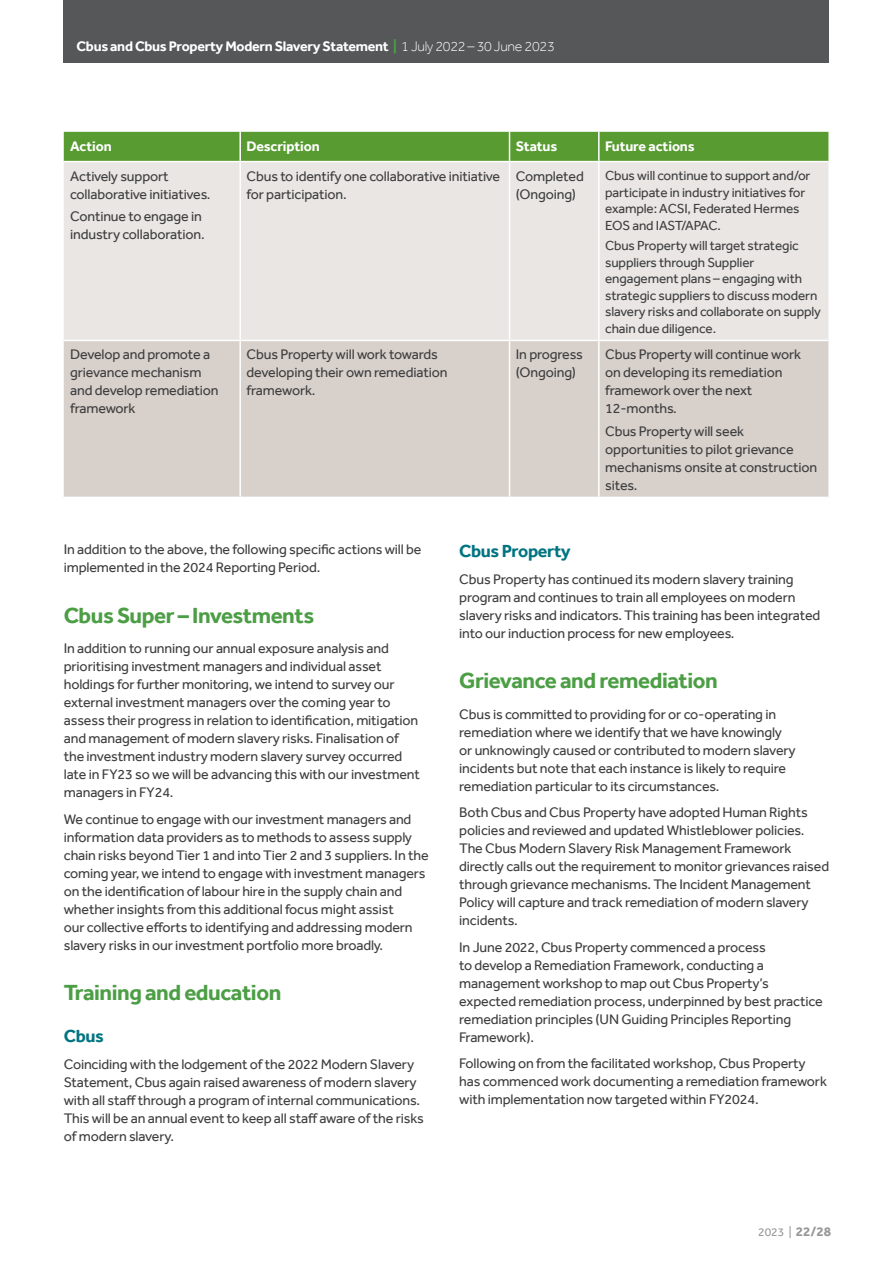
<style>
.page{position:relative;width:893px;height:1263px;background:#fff}
.page>*{position:absolute;margin:0;border:0;box-sizing:border-box;transform-origin:0 0}
.N__Proposal_Heading_A{font:700 22.5px "Effra";letter-spacing:-.02em;color:#4c9e45}
._2020__Body_Text_9_5pt{font:700 18px "Effra";letter-spacing:-.02em;color:#007481}
.N_R_2018__Heading_A{font:700 18px "Effra";color:#007481}
._2020__Body_Text_9_5pt-2{font:14.25px/18px "Effra";letter-spacing:-.01em;color:#3e3e3f}
.N__Factsheet_Regular_9_5pt_Body_text{font:700 14.25px "Effra";letter-spacing:-.02em;color:#fff}
._2020__Body_Text_9_5pt-3{font:13.5px/16.5px "Effra";letter-spacing:-.01em;color:#3e3e3f}
.t1{font:12px "Effra";color:#9a9799}
.s1{color:#4c9e45}
.s2{font-weight:300}
.s3{font-weight:700;font-size:13.5px}
</style>
<div class="page">
<div style="left:64px;top:0;width:765px;height:63px;background:#555759"></div>
<div style="left:64px;top:162px;width:764px;height:178px;background:#e9e6e3"></div>
<div style="left:64px;top:341px;width:764px;height:156px;background:#d7d0cb"></div>
<hr style="left:598px;top:162px;width:2px;height:178px;background:#fff">
<hr style="left:598px;top:341px;width:2px;height:156px;background:#fff">
<div style="left:64px;top:132px;width:764px;height:29px;background:#589b31"></div>
<hr style="left:239px;top:162px;width:2px;height:178px;background:#fff">
<hr style="left:509px;top:162px;width:1px;height:178px;background:#fff">
<hr style="left:239px;top:341px;width:2px;height:156px;background:#fff">
<hr style="left:509px;top:341px;width:1px;height:156px;background:#fff">
<p class="N__Factsheet_Regular_9_5pt_Body_text" style="left:77px;top:38px;width:480px">Cbus and Cbus Property Modern Slavery Statement <span class="s1">|</span> <span class="s2">1 July 2022 – 30 June 2023</span></p>
<p class="N__Factsheet_Regular_9_5pt_Body_text" style="left:70px;top:138px;width:43px">Action</p>
<p class="N__Factsheet_Regular_9_5pt_Body_text" style="left:247px;top:138px;width:75px">Description</p>
<p class="N__Factsheet_Regular_9_5pt_Body_text" style="left:516px;top:138px;width:43px">Status</p>
<p class="N__Factsheet_Regular_9_5pt_Body_text" style="left:605px;top:138px;width:91px">Future actions</p>
<p class="_2020__Body_Text_9_5pt-2" style="left:70px;top:167px;width:142px">Actively support collaborative initiatives.</p>
<p class="_2020__Body_Text_9_5pt-2" style="left:70px;top:207px;width:136px">Continue to engage in industry collaboration.</p>
<p class="_2020__Body_Text_9_5pt-2" style="left:247px;top:167px;width:255px">Cbus to identify one collaborative initiative for participation.</p>
<p class="_2020__Body_Text_9_5pt-2" style="left:516px;top:167px;width:70px">Completed (Ongoing)</p>
<p class="_2020__Body_Text_9_5pt-3" style="left:605px;top:167px;width:207px">Cbus will continue to support and/or participate in industry initiatives for example: ACSI, Federated Hermes<br>EOS and IAST/APAC.</p>
<p class="_2020__Body_Text_9_5pt-3" style="left:605px;top:237px;width:217px">Cbus Property will target strategic suppliers through Supplier engagement plans – engaging with strategic suppliers to discuss modern slavery risks and collaborate on supply chain due diligence.</p>
<p class="_2020__Body_Text_9_5pt-2" style="left:70px;top:346px;width:150px">Develop and promote a grievance mechanism and develop remediation framework</p>
<p class="_2020__Body_Text_9_5pt-2" style="left:247px;top:346px;width:202px">Cbus Property will work towards developing their own remediation framework.</p>
<p class="_2020__Body_Text_9_5pt-2" style="left:516px;top:346px;width:69px">In progress (Ongoing)</p>
<p class="_2020__Body_Text_9_5pt-2" style="left:605px;top:346px;width:197px">Cbus Property will continue work on developing its remediation framework over the next<br>12-months.</p>
<p class="_2020__Body_Text_9_5pt-2" style="left:605px;top:422px;width:213px">Cbus Property will seek opportunities to pilot grievance mechanisms onsite at construction sites.</p>
<p class="_2020__Body_Text_9_5pt-2" style="left:64px;top:540px;width:359px">In addition to the above, the following specific actions will be implemented in the 2024 Reporting Period.</p>
<p class="N__Proposal_Heading_A" style="left:64px;top:601px;width:252px">Cbus Super – Investments</p>
<p class="_2020__Body_Text_9_5pt-2" style="left:64px;top:639px;width:358px">In addition to running our annual exposure analysis and prioritising investment managers and individual asset holdings for further monitoring, we intend to survey our external investment managers over the coming year to assess their progress in relation to identification, mitigation and management of modern slavery risks. Finalisation of the investment industry modern slavery survey occurred late in FY23 so we will be advancing this with our investment managers in FY24.</p>
<p class="_2020__Body_Text_9_5pt-2" style="left:64px;top:810px;width:366px">We continue to engage with our investment managers and information data providers as to methods to assess supply chain risks beyond Tier 1 and into Tier 2 and 3 suppliers. In the coming year, we intend to engage with investment managers on the identification of labour hire in the supply chain and whether insights from this additional focus might assist<br>our collective efforts to identifying and addressing modern slavery risks in our investment portfolio more broadly.</p>
<p class="N__Proposal_Heading_A" style="left:64px;top:979px;width:219px">Training and education</p>
<p class="N_R_2018__Heading_A" style="left:64px;top:1025px;width:42px">Cbus</p>
<p class="_2020__Body_Text_9_5pt-2" style="left:64px;top:1055px;width:362px">Coinciding with the lodgement of the 2022 Modern Slavery Statement, Cbus again raised awareness of modern slavery with all staff through a program of internal communications.<br>This will be an annual event to keep all staff aware of the risks of modern slavery.</p>
<p class="_2020__Body_Text_9_5pt" style="left:459px;top:540px;width:113px">Cbus Property</p>
<p class="_2020__Body_Text_9_5pt-2" style="left:459px;top:570px;width:363px">Cbus Property has continued its modern slavery training program and continues to train all employees on modern slavery risks and indicators. This training has been integrated into our induction process for new employees.</p>
<p class="N__Proposal_Heading_A" style="left:459px;top:667px;width:260px">Grievance and remediation</p>
<p class="_2020__Body_Text_9_5pt-2" style="left:459px;top:705px;width:338px">Cbus is committed to providing for or co-operating in remediation where we identify that we have knowingly or unknowingly caused or contributed to modern slavery incidents but note that each instance is likely to require remediation particular to its circumstances.</p>
<p class="_2020__Body_Text_9_5pt-2" style="left:459px;top:803px;width:371px">Both Cbus and Cbus Property have adopted Human Rights policies and reviewed and updated Whistleblower policies.<br>The Cbus Modern Slavery Risk Management Framework directly calls out the requirement to monitor grievances raised through grievance mechanisms. The Incident Management Policy will capture and track remediation of modern slavery incidents.</p>
<p class="_2020__Body_Text_9_5pt-2" style="left:459px;top:938px;width:365px">In June 2022, Cbus Property commenced a process<br>to develop a Remediation Framework, conducting a management workshop to map out Cbus Property’s expected remediation process, underpinned by best practice remediation principles (UN Guiding Principles Reporting Framework).</p>
<p class="_2020__Body_Text_9_5pt-2" style="left:459px;top:1054px;width:369px">Following on from the facilitated workshop, Cbus Property has commenced work documenting a remediation framework with implementation now targeted within FY2024.</p>
<p class="t1" style="left:758px;top:1224px;width:75px">2023 | <span class="s3">22/28</span></p>
</div>
